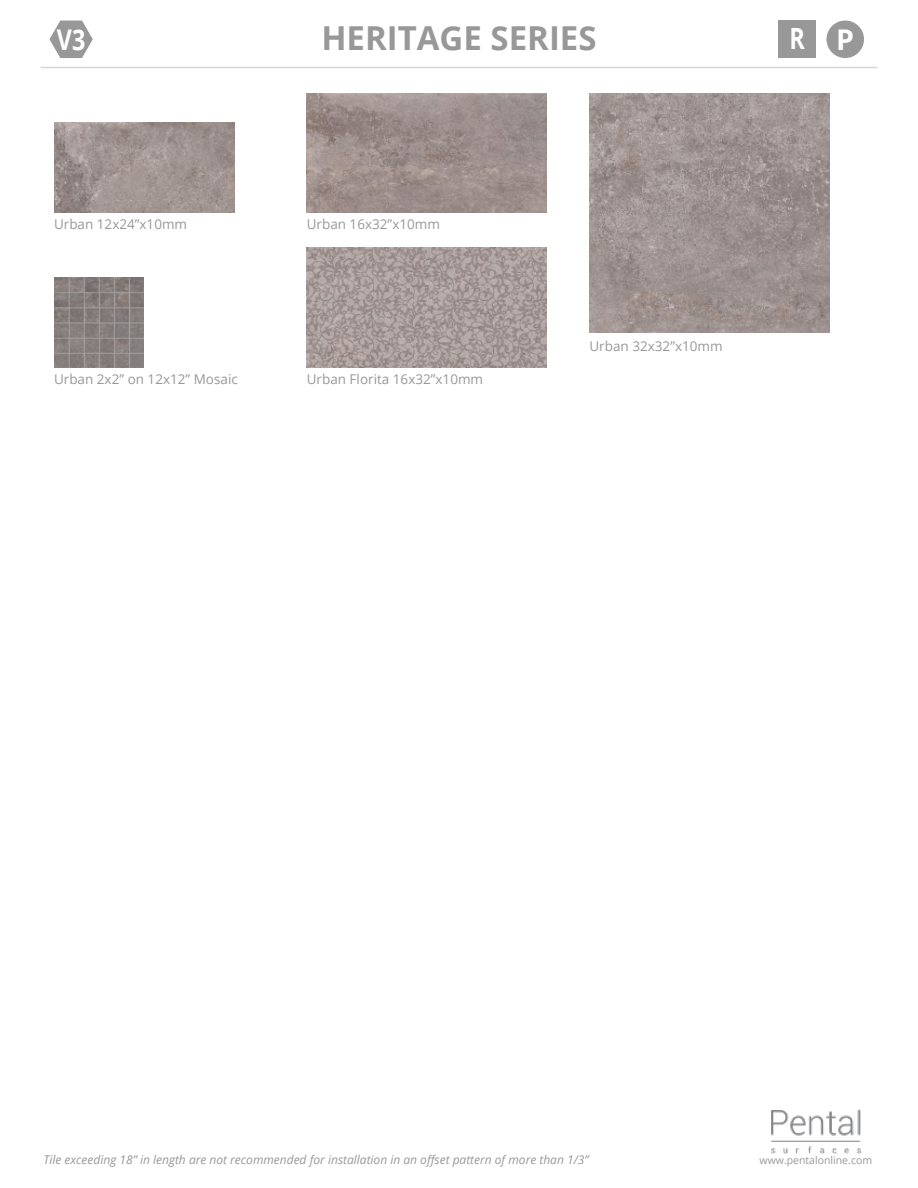
<style>
.page{position:relative;width:918px;height:1188px;background:#fff}
.page>*{position:absolute;margin:0;border:0;box-sizing:border-box;transform-origin:0 0}
.t1{font:700 33px "Open Sans";color:#989898}
.t2{font:700 29.25px "Open Sans";color:#fff;scale:.8 1}
.t3{font:700 28.5px "Open Sans";color:#fff;scale:.82 1}
.t4{font:13.5px "Open Sans";color:#989898}
.t5{font:italic 12px "Open Sans";color:#989898}
.t6{font:10.5px "Open Sans";color:#989898}
.s1{font-size:28.5px}
</style>
<div class="page">
<img style="left:54px;top:123px;width:180px;height:90px">
<img style="left:54px;top:278px;width:90px;height:89px">
<img style="left:307px;top:93px;width:240px;height:120px">
<img style="left:307px;top:248px;width:240px;height:120px">
<img style="left:590px;top:93px;width:239px;height:240px">
<img style="left:771px;top:1110px;width:90px;height:44px">
<hr style="left:40px;top:67px;width:838px;height:1px;background:#989898">
<div style="left:778px;top:21px;width:38px;height:37px;background:#989898"></div>
<div style="left:826px;top:21px;width:38px;height:37px;background:#989898;border-radius:50%"></div>
<svg style="left:49px;top:21px;width:44px;height:37px"></svg>
<h3 class="t3" style="left:57px;top:20px;width:36px">V3</h3>
<h1 class="t1" style="left:321px;top:15px;width:277px">HERITAGE SERIES</h1>
<h2 class="t2" style="left:790px;top:18px;width:82px">R <span class="s1">P</span></h2>
<p class="t4" style="left:54px;top:215px;width:135px">Urban 12x24”x10mm</p>
<p class="t4" style="left:54px;top:370px;width:185px">Urban 2x2” on 12x12” Mosaic</p>
<p class="t4" style="left:307px;top:215px;width:135px">Urban 16x32”x10mm</p>
<p class="t4" style="left:307px;top:370px;width:178px">Urban Florita 16x32”x10mm</p>
<p class="t4" style="left:589px;top:337px;width:135px">Urban 32x32”x10mm</p>
<p class="t5" style="left:44px;top:1152px;width:547px">Tile exceeding 18” in length are not recommended for installation in an offset pattern of more than 1/3”</p>
<p class="t6" style="left:760px;top:1153px;width:114px">www.pentalonline.com</p>
</div>
